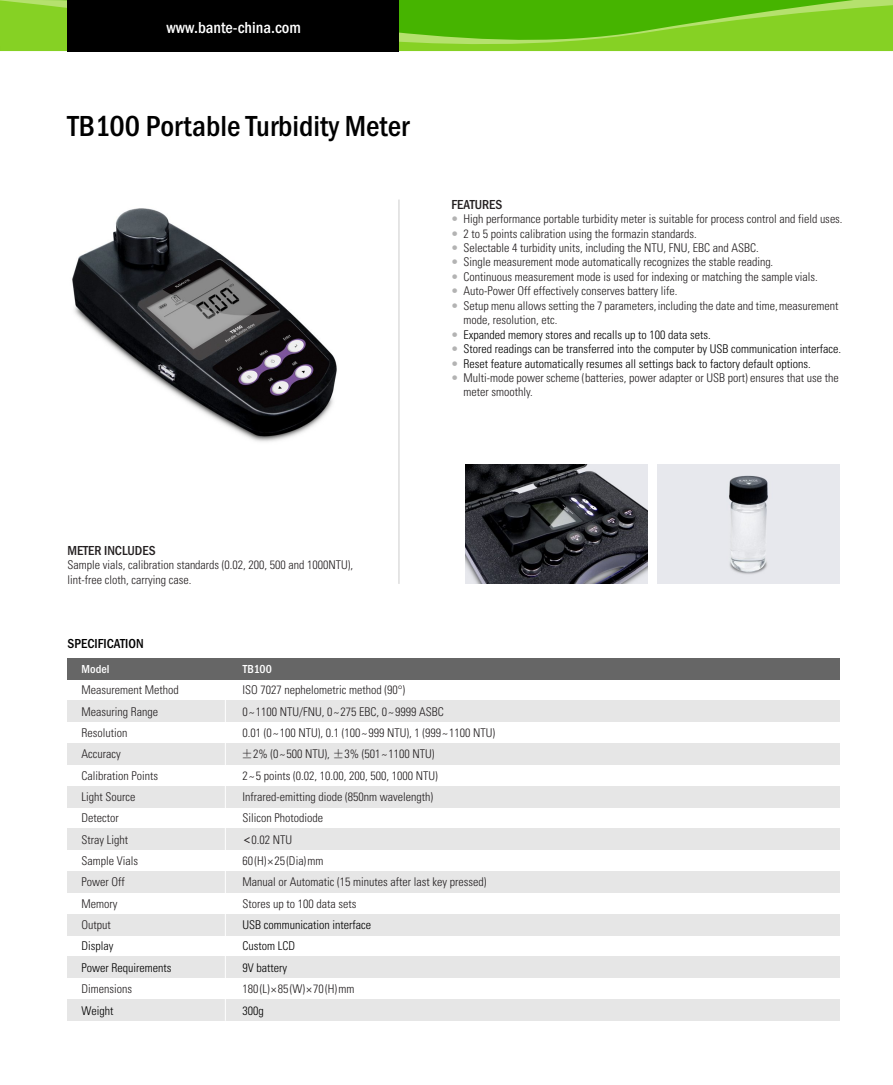
<style>
.page{position:relative;width:893px;height:1085px;background:#fff}
.page>*{position:absolute;margin:0;border:0;box-sizing:border-box;transform-origin:0 0}
.t1{font:500 condensed 30px "Franklin Gothic";color:#000}
.t2{font:500 condensed 16.5px "Franklin Gothic";color:#fff}
.t3{font:500 condensed 13.5px "Franklin Gothic";color:#231f20}
.t4{font:500 condensed 13.5px "Franklin Gothic";color:#000}
.t5{font:300 condensed 12px/21.3px "Univers LT";color:#231f20}
.t6{font:300 condensed 12px/21.5px "Univers LT";color:#000}
.t7{font:500 condensed 12px "Franklin Gothic";color:#fff}
.s1{font-family:"N Sim Sun";font-weight:400;font-stretch:normal}
.s2{font-family:"Microsoft Ya Hei";font-weight:400;font-stretch:normal}
</style>
<div class="page">
<hr style="left:399px;top:199px;width:1px;height:385px;background:#ccc">
<div style="left:67px;top:700px;width:772px;height:21px;background:#e6e6e6"></div>
<div style="left:67px;top:743px;width:772px;height:21px;background:#e6e6e6"></div>
<div style="left:67px;top:785px;width:772px;height:22px;background:#e6e6e6"></div>
<div style="left:67px;top:828px;width:772px;height:21px;background:#e6e6e6"></div>
<div style="left:67px;top:871px;width:772px;height:21px;background:#e6e6e6"></div>
<div style="left:67px;top:913px;width:772px;height:22px;background:#e6e6e6"></div>
<div style="left:67px;top:956px;width:772px;height:21px;background:#e6e6e6"></div>
<div style="left:67px;top:999px;width:772px;height:21px;background:#e6e6e6"></div>
<hr style="left:225px;top:681px;width:1px;height:339px;background:#fff">
<div style="left:67px;top:657px;width:772px;height:22px;background:#666"></div>
<img style="left:72px;top:208px;width:265px;height:234px">
<img style="left:466px;top:464px;width:182px;height:119px">
<img style="left:657px;top:464px;width:182px;height:119px">
<svg style="left:0;top:0;width:893px;height:52px;background:#70c41f"></svg>
<div style="left:68px;top:0;width:331px;height:51px;background:#000"></div>
<h2 class="t2" style="left:167px;top:22px;width:136px">www.bante-china.com</h2>
<h1 class="t1" style="left:67px;top:115px;width:343px">TB100 Portable Turbidity Meter</h1>
<p class="t3" style="left:451px;top:199px;width:52px">FEATURES</p>
<p class="t5" style="left:463px;top:213px;width:381px;line-height:14.4px">High performance portable turbidity meter is suitable for process control and field uses.<br>2 to 5 points calibration using the formazin standards.<br>Selectable 4 turbidity units, including the NTU, FNU, EBC and ASBC.<br>Single measurement mode automatically recognizes the stable reading.<br>Continuous measurement mode is used for indexing or matching the sample vials.<br>Auto-Power Off effectively conserves battery life.<br>Setup menu allows setting the 7 parameters, including the date and time,measurement mode, resolution, etc.</p>
<p class="t6" style="left:463px;top:325px;width:249px">Expanded memory stores and recalls up to 100 data sets.</p>
<p class="t6" style="left:463px;top:353px;width:349px">Reset feature automatically resumes all settings back to factory default options.</p>
<p class="t6" style="left:463px;top:339px;width:379px">Stored readings can be transferred into the computer by USB communication interface.</p>
<p class="t5" style="left:463px;top:371px;width:377px;line-height:14.4px">Multi-mode power scheme (batteries, power adapter or USB port) ensures that use the meter smoothly.</p>
<p class="t3" style="left:67px;top:545px;width:90px">METER INCLUDES</p>
<p class="t5" style="left:67px;top:559px;width:287px;line-height:14.4px">Sample vials, calibration standards (0.02, 200, 500 and 1000NTU), lint-free cloth, carrying case.</p>
<p class="t4" style="left:68px;top:638px;width:78px">SPECIFICATION</p>
<p class="t7" style="left:82px;top:664px;width:29px">Model</p>
<p class="t7" style="left:243px;top:664px;width:31px">TB100</p>
<p class="t5" style="left:82px;top:680px;width:99px">Measurement Method<br>Measuring Range<br>Resolution<br>Accuracy<br>Calibration Points<br>Light Source<br>Detector<br>Stray Light<br>Sample Vials<br>Power Off<br>Memory<br>Output</p>
<p class="t6" style="left:82px;top:936px;width:91px">Display<br>Power Requirements</p>
<p class="t5" style="left:82px;top:979px;width:52px">Dimensions</p>
<p class="t6" style="left:82px;top:1000px;width:33px">Weight</p>
<p class="t5" style="left:241px;top:680px;width:255px">ISO 7027 nephelometric method (90°)<br>0 ~ 1100 NTU/FNU, 0~275 EBC, 0~9999 ASBC<br>0.01 (0~100 NTU), 0.1 (100 ~ 999 NTU), 1 (999 ~ 1100 NTU) <span class="s1">±</span>2% (0~ 500 NTU), <span class="s1">±</span>3% (501~1100 NTU)<br>2 ~ 5 points (0.02, 10.00, 200, 500, 1000 NTU)<br>Infrared-emitting diode (850nm wavelength)<br>Silicon Photodiode<br><span class="s2">&lt;</span>0.02 NTU<br>60(H)× 25 (Dia)mm<br>Manual or Automatic (15 minutes after last key pressed)<br>Stores up to 100 data sets</p>
<p class="t6" style="left:242px;top:915px;width:130px">USB communication interface<br>Custom LCD<br>9V battery</p>
<p class="t5" style="left:242px;top:979px;width:113px">180 (L)×85(W)× 70 (H)mm</p>
<p class="t6" style="left:242px;top:1000px;width:23px">300g</p>
</div>
